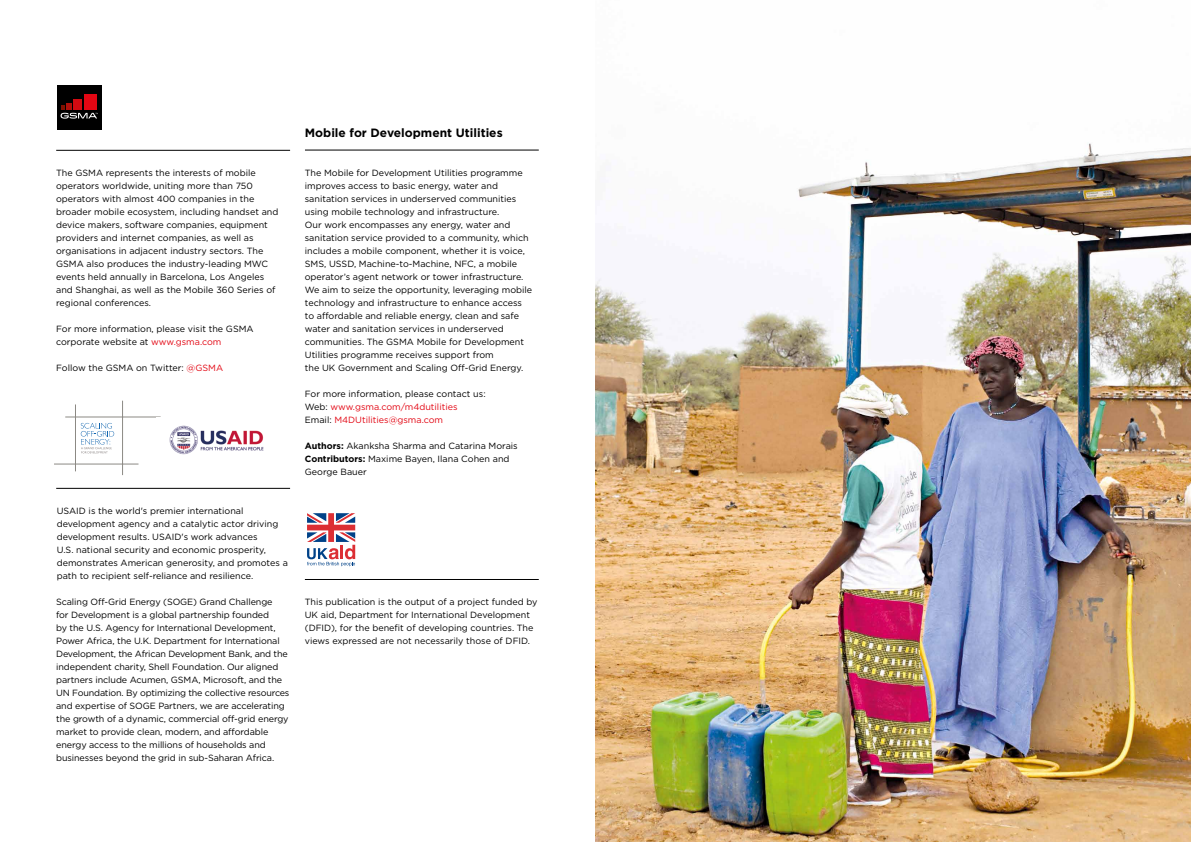
<style>
.page{position:relative;width:1191px;height:842px;background:#fff}
.page>*{position:absolute;margin:0;border:0;box-sizing:border-box;transform-origin:0 0}
.t1{font:700 12px "Gotham";color:#000}
.t2{font:9px/13px "Gotham";color:#000}
.t3{font:9px/13px "Gotham";color:#e30613}
.s1{color:#e30613}
.s2{color:#000}
.s3{font-weight:700}
</style>
<div class="page">
<hr style="left:56px;top:150px;width:234px;height:1px;background:#000">
<hr style="left:56px;top:488px;width:234px;height:1px;background:#000">
<svg style="left:57px;top:85px;width:45px;height:45px"></svg>
<div style="left:57px;top:86px;width:44px;height:44px;background:#000"></div>
<svg style="left:61px;top:105px;width:37px;height:14px"></svg>
<div style="left:66px;top:103px;width:6px;height:7px;background:#ae0f0a"></div>
<div style="left:73px;top:100px;width:9px;height:10px;background:#d20a11"></div>
<div style="left:84px;top:94px;width:13px;height:16px;background:#e30613"></div>
<hr style="left:305px;top:150px;width:234px;height:1px;background:#000">
<img style="left:595px;top:143px;width:596px;height:699px">
<hr style="left:305px;top:579px;width:234px;height:1px;background:#000">
<svg style="left:307px;top:513px;width:48px;height:53px"></svg>
<svg style="left:81px;top:423px;width:33px;height:30px"></svg>
<hr style="left:65px;top:417px;width:96px;height:1px;background:#8c8984">
<hr style="left:54px;top:464px;width:84px;height:1px;background:#8c8984">
<hr style="left:75px;top:404px;width:1px;height:67px;background:#8c8984">
<hr style="left:122px;top:401px;width:1px;height:74px;background:#8c8984">
<img style="left:157px;top:417px;width:107px;height:38px">
<p class="t2" style="left:56px;top:166px;width:224px">The GSMA represents the interests of mobile operators worldwide, uniting more than 750 operators with almost 400 companies in the broader mobile ecosystem, including handset and device makers, software companies, equipment providers and internet companies, as well as organisations in adjacent industry sectors. The GSMA also produces the industry-leading MWC events held annually in Barcelona, Los Angeles and Shanghai, as well as the Mobile 360 Series of regional conferences.</p>
<p class="t2" style="left:56px;top:322px;width:199px">For more information, please visit the GSMA corporate website at <span class="s1">www.gsma.com</span></p>
<p class="t2" style="left:56px;top:361px;width:168px">Follow the GSMA on Twitter: <span class="s1">@GSMA</span></p>
<p class="t2" style="left:57px;top:504px;width:233px">USAID is the world's premier international development agency and a catalytic actor driving development results. USAID's work advances<br>U.S. national security and economic prosperity, demonstrates American generosity, and promotes a path to recipient self-reliance and resilience.</p>
<p class="t2" style="left:56px;top:595px;width:235px">Scaling Off-Grid Energy (SOGE) Grand Challenge<br>for Development is a global partnership founded<br>by the U.S. Agency for International Development, Power Africa, the U.K. Department for International Development, the African Development Bank, and the independent charity, Shell Foundation. Our aligned partners include Acumen, GSMA, Microsoft, and the UN Foundation. By optimizing the collective resources and expertise of SOGE Partners, we are accelerating the growth of a dynamic, commercial off-grid energy market to provide clean, modern, and affordable energy access to the millions of households and businesses beyond the grid in sub-Saharan Africa.</p>
<h1 class="t1" style="left:305px;top:125px;width:199px">Mobile for Development Utilities</h1>
<p class="t2" style="left:305px;top:166px;width:229px">The Mobile for Development Utilities programme improves access to basic energy, water and sanitation services in underserved communities using mobile technology and infrastructure.<br>Our work encompasses any energy, water and sanitation service provided to a community, which includes a mobile component, whether it is voice, SMS, USSD, Machine-to-Machine, NFC, a mobile operator’s agent network or tower infrastructure.<br>We aim to seize the opportunity, leveraging mobile technology and infrastructure to enhance access to affordable and reliable energy, clean and safe water and sanitation services in underserved communities. The GSMA Mobile for Development Utilities programme receives support from<br>the UK Government and Scaling Off-Grid Energy.</p>
<p class="t3" style="left:305px;top:387px;width:182px"><span class="s2">For more information, please contact us:<br>Web:</span> www.gsma.com/m4dutilities<br><span class="s2">Email:</span> M4DUtilities@gsma.com</p>
<p class="t2" style="left:305px;top:439px;width:214px"><span class="s3">Authors:</span> Akanksha Sharma and Catarina Morais<br><span class="s3">Contributors:</span> Maxime Bayen, Ilana Cohen and<br>George Bauer</p>
<p class="t2" style="left:305px;top:595px;width:234px">This publication is the output of a project funded by UK aid, Department for International Development (DFID), for the benefit of developing countries. The views expressed are not necessarily those of DFID.</p>
</div>
